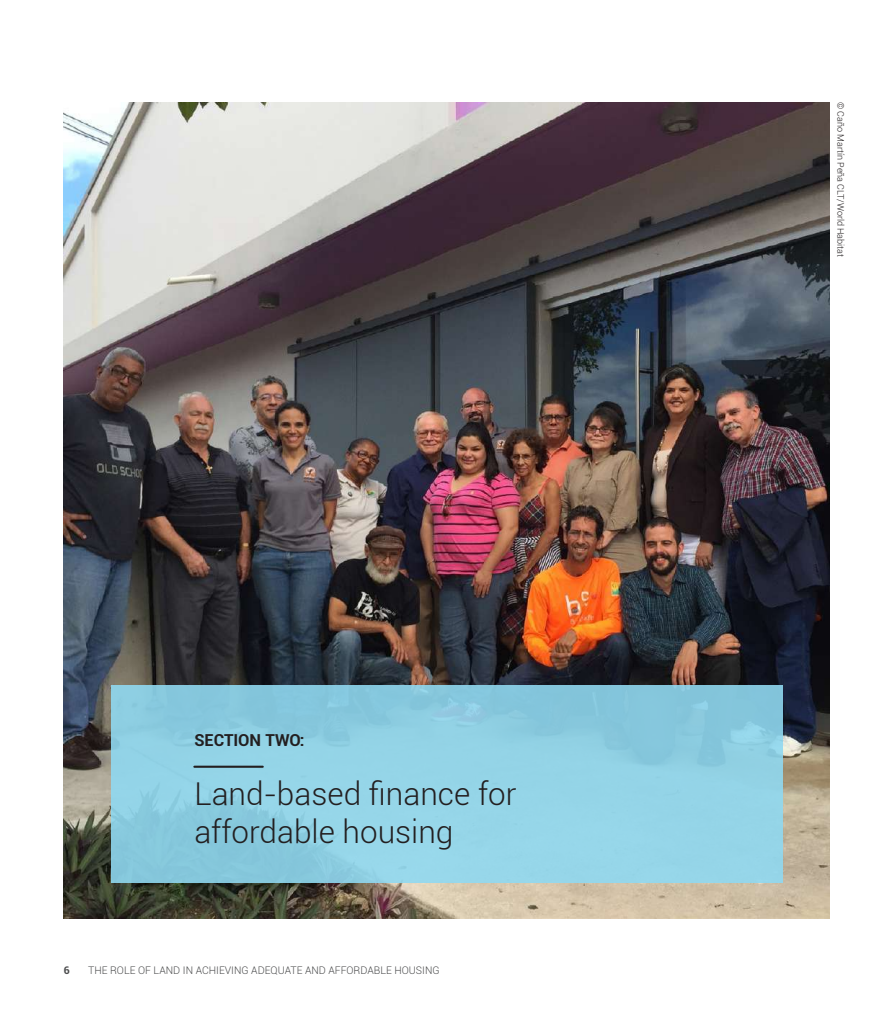
<style>
.page{position:relative;width:893px;height:1021px;background:#fff}
.page>*{position:absolute;margin:0;border:0;box-sizing:border-box;transform-origin:0 0}
.t1{font:300 31.5px/37.8px "Roboto";color:#231f20}
.t2{font:700 16.5px "Roboto";color:#231f20}
.t3{font:300 10.5px "Roboto";color:#4b4c4d}
.t4{font:700 10.5px "Roboto";color:#4b4c4d}
.t5{font:300 9px "Roboto";color:#231f20}
</style>
<div class="page">
<img style="left:64px;top:102px;width:765px;height:816px">
<div style="left:111px;top:684px;width:671px;height:198px;background:linear-gradient(to right,#8ccde1,#92d2e5)"></div>
<hr style="left:194px;top:765px;width:69px;height:2px;background:#231f20">
<h2 class="t2" style="left:194px;top:728px;width:112px">SECTION TWO:</h2>
<h1 class="t1" style="left:194px;top:774px;width:324px">Land-based finance for affordable housing</h1>
<p class="t4" style="left:64px;top:962px;width:8px">6</p>
<p class="t3" style="left:88px;top:962px;width:353px">THE ROLE OF LAND IN ACHIEVING ADEQUATE AND AFFORDABLE HOUSING</p>
<p class="t5" style="left:847px;top:102px;width:156px;rotate:90deg">© Caño Martín Peña CLT/World Habitat</p>
</div>
